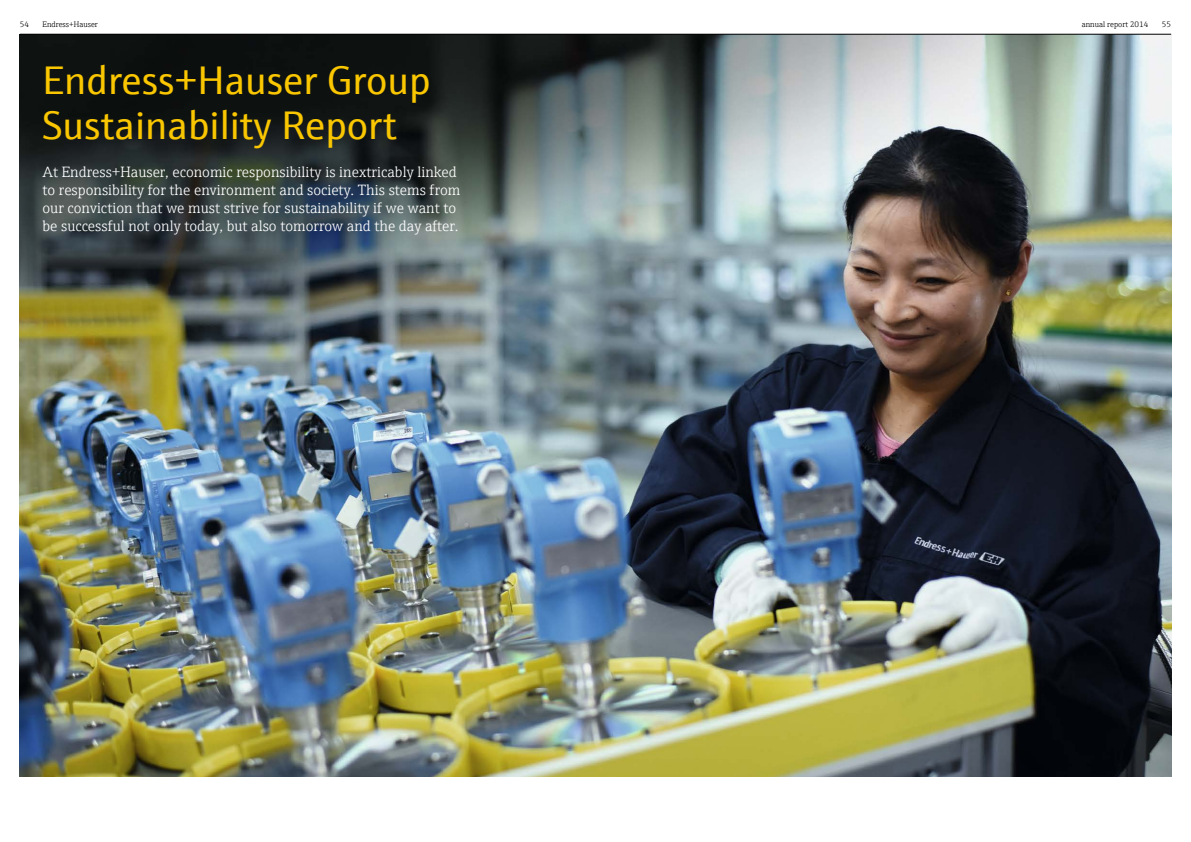
<style>
.page{position:relative;width:1191px;height:842px;background:#fff}
.page>*{position:absolute;margin:0;border:0;box-sizing:border-box;transform-origin:0 0}
.t1{font:40px/45.2px "E+H Sans";color:#f9c600}
.t2{font:300 15px/18px "E+H Serif";color:#fff}
.t3{font:300 8px "E+H Serif";color:#000}
</style>
<div class="page">
<img style="left:20px;top:35px;width:1151px;height:741px">
<hr style="left:20px;top:34px;width:1151px;height:1px;background:#000">
<p class="t3" style="left:20px;top:18px;width:11px">54</p>
<p class="t3" style="left:43px;top:18px;width:57px">Endress+Hauser</p>
<p class="t3" style="left:1081px;top:18px;width:68px">annual report 2014</p>
<p class="t3" style="left:1161px;top:18px;width:11px">55</p>
<h1 class="t1" style="left:43px;top:54px;width:389px">Endress+Hauser Group<br>Sustainability Report</h1>
<p class="t2" style="left:43px;top:162px;width:419px">At Endress+Hauser, economic responsibility is inextricably linked to responsibility for the environment and society. This stems from our conviction that we must strive for sustainability if we want to be successful not only today, but also tomorrow and the day after.</p>
</div>
